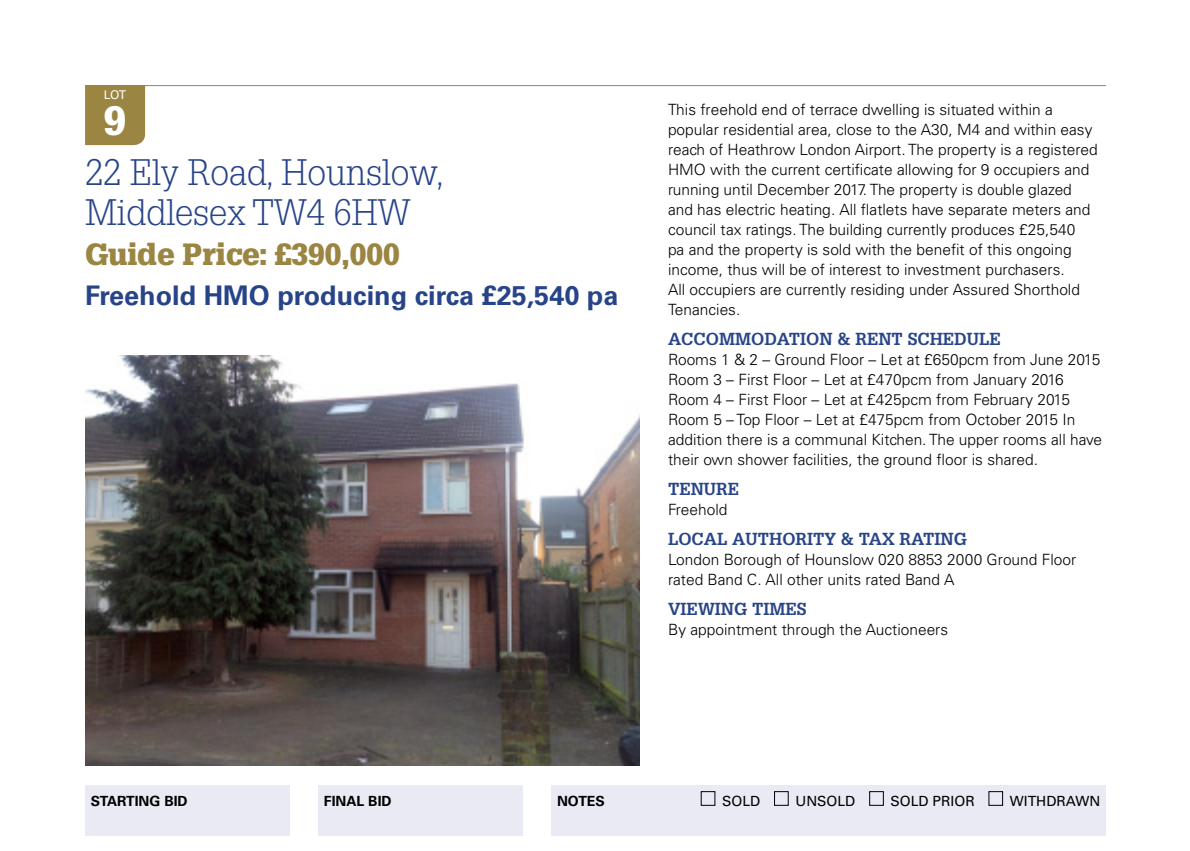
<style>
.page{position:relative;width:1190px;height:851px;background:#fff}
.page>*{position:absolute;margin:0;border:0;box-sizing:border-box;transform-origin:0 0}
.t1{font:900 40px "Glypha LT Std";color:#fff}
.t2{font:300 36px/40px "Glypha LT Std";color:#284489}
.t3{font:900 30px "Glypha LT Std";color:#9b8542}
.t4{font:700 27px "Univers LT Std";color:#284489}
.t5{font:700 17px "Glypha LT Std";color:#284489}
.t6{font:300 15.6px/20px "Univers LT Std";color:#000}
.t7{font:14px "Univers LT Std";color:#000}
.t8{font:700 14px "Univers LT Std";color:#000}
.t9{font:12px "Univers LT Std";color:#fff}
</style>
<div class="page">
<hr style="left:85px;top:85px;width:1021px;height:1px;background:#9b8542">
<img style="left:85px;top:355px;width:554px;height:410px">
<div style="left:85px;top:785px;width:205px;height:50px;background:#eaeaf4"></div>
<div style="left:318px;top:785px;width:205px;height:50px;background:#eaeaf4"></div>
<div style="left:551px;top:785px;width:555px;height:50px;background:#eaeaf4"></div>
<svg style="left:700px;top:791px;width:15px;height:14px"></svg>
<svg style="left:774px;top:791px;width:14px;height:14px"></svg>
<svg style="left:869px;top:791px;width:14px;height:14px"></svg>
<svg style="left:988px;top:791px;width:15px;height:14px"></svg>
<div style="left:85px;top:86px;width:60px;height:59px;background:#9b8542"></div>
<p class="t9" style="left:104px;top:88px;width:24px">LOT</p>
<h1 class="t1" style="left:104px;top:98px;width:24px">9</h1>
<h2 class="t2" style="left:85px;top:155px;width:361px">22 Ely Road, Hounslow,<br>Middlesex TW4 6HW</h2>
<h3 class="t3" style="left:85px;top:237px;width:316px">Guide Price: £390,000</h3>
<h3 class="t4" style="left:85px;top:285px;width:535px">Freehold HMO producing circa £25,540 pa</h3>
<p class="t6" style="left:668px;top:101px;width:431px">This freehold end of terrace dwelling is situated within a popular residential area, close to the A30, M4 and within easy reach of Heathrow London Airport. The property is a registered HMO with the current certificate allowing for 9 occupiers and running until December 2017. The property is double glazed and has electric heating. All flatlets have separate meters and council tax ratings. The building currently produces £25,540<br>pa and the property is sold with the benefit of this ongoing income, thus will be of interest to investment purchasers.<br>All occupiers are currently residing under Assured Shorthold Tenancies.</p>
<p class="t5" style="left:668px;top:333px;width:334px">ACCOMMODATION &amp; RENT SCHEDULE</p>
<p class="t6" style="left:668px;top:351px;width:436px">Rooms 1 &amp; 2 – Ground Floor – Let at £650pcm from June 2015<br>Room 3 – First Floor – Let at £470pcm from January 2016<br>Room 4 – First Floor – Let at £425pcm from February 2015<br>Room 5 – Top Floor – Let at £475pcm from October 2015 In addition there is a communal Kitchen. The upper rooms all have their own shower facilities, the ground floor is shared.</p>
<p class="t5" style="left:668px;top:483px;width:73px">TENURE</p>
<p class="t6" style="left:668px;top:501px;width:61px">Freehold</p>
<p class="t5" style="left:668px;top:533px;width:300px">LOCAL AUTHORITY &amp; TAX RATING</p>
<p class="t6" style="left:668px;top:551px;width:410px">London Borough of Hounslow 020 8853 2000 Ground Floor rated Band C. All other units rated Band A</p>
<p class="t5" style="left:668px;top:603px;width:140px">VIEWING TIMES</p>
<p class="t6" style="left:668px;top:621px;width:282px">By appointment through the Auctioneers</p>
<p class="t8" style="left:91px;top:795px;width:98px">STARTING BID</p>
<p class="t8" style="left:324px;top:795px;width:69px">FINAL BID</p>
<p class="t8" style="left:557px;top:795px;width:49px">NOTES</p>
<p class="t7" style="left:722px;top:792px;width:40px">SOLD</p>
<p class="t7" style="left:795px;top:792px;width:61px">UNSOLD</p>
<p class="t7" style="left:890px;top:792px;width:86px">SOLD PRIOR</p>
<p class="t7" style="left:1009px;top:792px;width:92px">WITHDRAWN</p>
</div>
